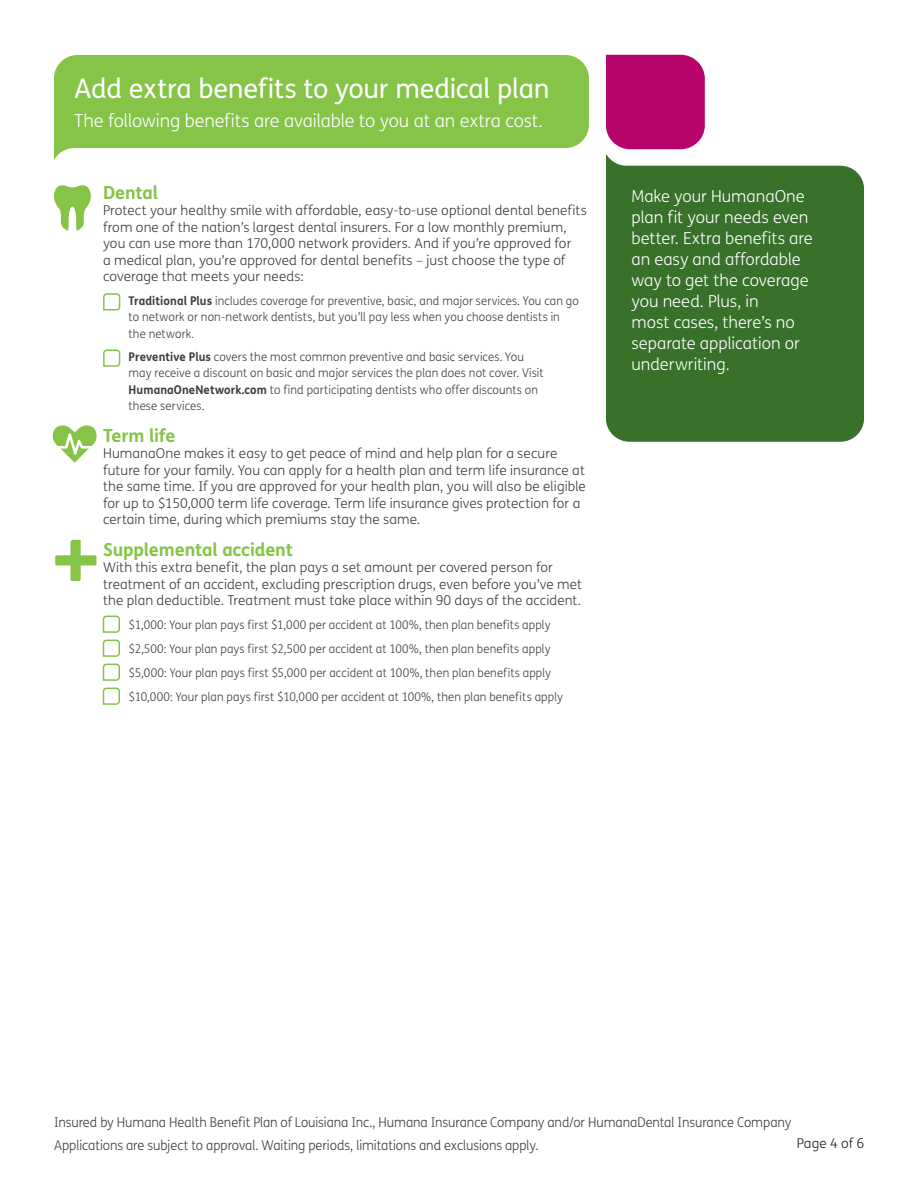
<style>
.page{position:relative;width:918px;height:1188px;background:#fff}
.page>*{position:absolute;margin:0;border:0;box-sizing:border-box;transform-origin:0 0}
.t1{font:27px "FS Humana";letter-spacing:-.01em;color:#fff}
.t2{font:300 18px "FS Humana";letter-spacing:-.01em;color:#fff}
.t3{font:700 18px "FS Humana";letter-spacing:-.005em;color:#85c447}
.t4{font:300 16.5px/21px "FS Humana";color:#fff}
.t5{font:300 13.5px/16.5px "FS Humana";letter-spacing:.005em;color:#3e3e3f}
.t6{font:300 13.5px/23.2px "FS Humana";letter-spacing:.005em;color:#3e3e3f;scale:.95 1}
.t7{font:300 13.5px "FS Humana";letter-spacing:.005em;color:#231f20}
.t8{font:300 12px/16.5px "FS Humana";letter-spacing:.01em;color:#3e3e3f;scale:.95 1}
.s1{font-weight:700}
</style>
<div class="page">
<svg style="left:54px;top:55px;width:535px;height:105px;background:#93cb5c"></svg>
<div style="left:606px;top:154px;width:258px;height:288px;background:#387129"></div>
<svg style="left:103px;top:293px;width:18px;height:18px"></svg>
<svg style="left:103px;top:349px;width:18px;height:18px"></svg>
<svg style="left:54px;top:185px;width:37px;height:46px"></svg>
<svg style="left:53px;top:425px;width:44px;height:38px"></svg>
<svg style="left:55px;top:540px;width:41px;height:41px"></svg>
<div style="left:606px;top:55px;width:99px;height:94px;background:#b7046c"></div>
<svg style="left:102px;top:615px;width:18px;height:90px"></svg>
<h1 class="t1" style="left:74px;top:70px;width:477px">Add extra benefits to your medical plan</h1>
<h2 class="t2" style="left:74px;top:108px;width:470px">The following benefits are available to you at an extra cost.</h2>
<h2 class="t3" style="left:103px;top:178px;width:57px">Dental</h2>
<p class="t5" style="left:103px;top:202px;width:485px">Protect your healthy smile with affordable, easy-to-use optional dental benefits from one of the nation’s largest dental insurers. For a low monthly premium, you can use more than 170,000 network providers. And if you’re approved for<br>a medical plan, you’re approved for dental benefits – just choose the type of coverage that meets your needs:</p>
<p class="t8" style="left:129px;top:292px;width:476px"><span class="s1">Traditional Plus</span> includes coverage for preventive, basic, and major services. You can go to network or non-network dentists, but you’ll pay less when you choose dentists in the network.</p>
<p class="t8" style="left:129px;top:348px;width:438px"><span class="s1">Preventive Plus</span> covers the most common preventive and basic services. You may receive a discount on basic and major services the plan does not cover. Visit <span class="s1">HumanaOneNetwork.com</span> to find participating dentists who offer discounts on these services.</p>
<h2 class="t3" style="left:103px;top:421px;width:74px">Term life</h2>
<p class="t5" style="left:103px;top:445px;width:484px">HumanaOne makes it easy to get peace of mind and help plan for a secure future for your family. You can apply for a health plan and term life insurance at the same time. If you are approved for your health plan, you will also be eligible for up to $150,000 term life coverage. Term life insurance gives protection for a certain time, during which premiums stay the same.</p>
<h2 class="t3" style="left:103px;top:535px;width:191px">Supplemental accident</h2>
<p class="t5" style="left:103px;top:559px;width:480px">With this extra benefit, the plan pays a set amount per covered person for treatment of an accident, excluding prescription drugs, even before you’ve met the plan deductible. Treatment must take place within 90 days of the accident.</p>
<p class="t8" style="left:129px;top:613px;width:459px;line-height:24px">$1,000: Your plan pays first $1,000 per accident at 100%, then plan benefits apply $2,500: Your plan pays first $2,500 per accident at 100%, then plan benefits apply $5,000: Your plan pays first $5,000 per accident at 100%, then plan benefits apply $10,000: Your plan pays first $10,000 per accident at 100%, then plan benefits apply</p>
<p class="t4" style="left:632px;top:185px;width:183px">Make your HumanaOne plan fit your needs even better. Extra benefits are an easy and affordable way to get the coverage you need. Plus, in<br>most cases, there’s no separate application or underwriting.</p>
<p class="t6" style="left:54px;top:1110px;width:778px">Insured by Humana Health Benefit Plan of Louisiana Inc., Humana Insurance Company and/or HumanaDental Insurance Company<br>Applications are subject to approval. Waiting periods, limitations and exclusions apply.</p>
<p class="t7" style="left:797px;top:1134px;width:69px">Page 4 of 6</p>
</div>
